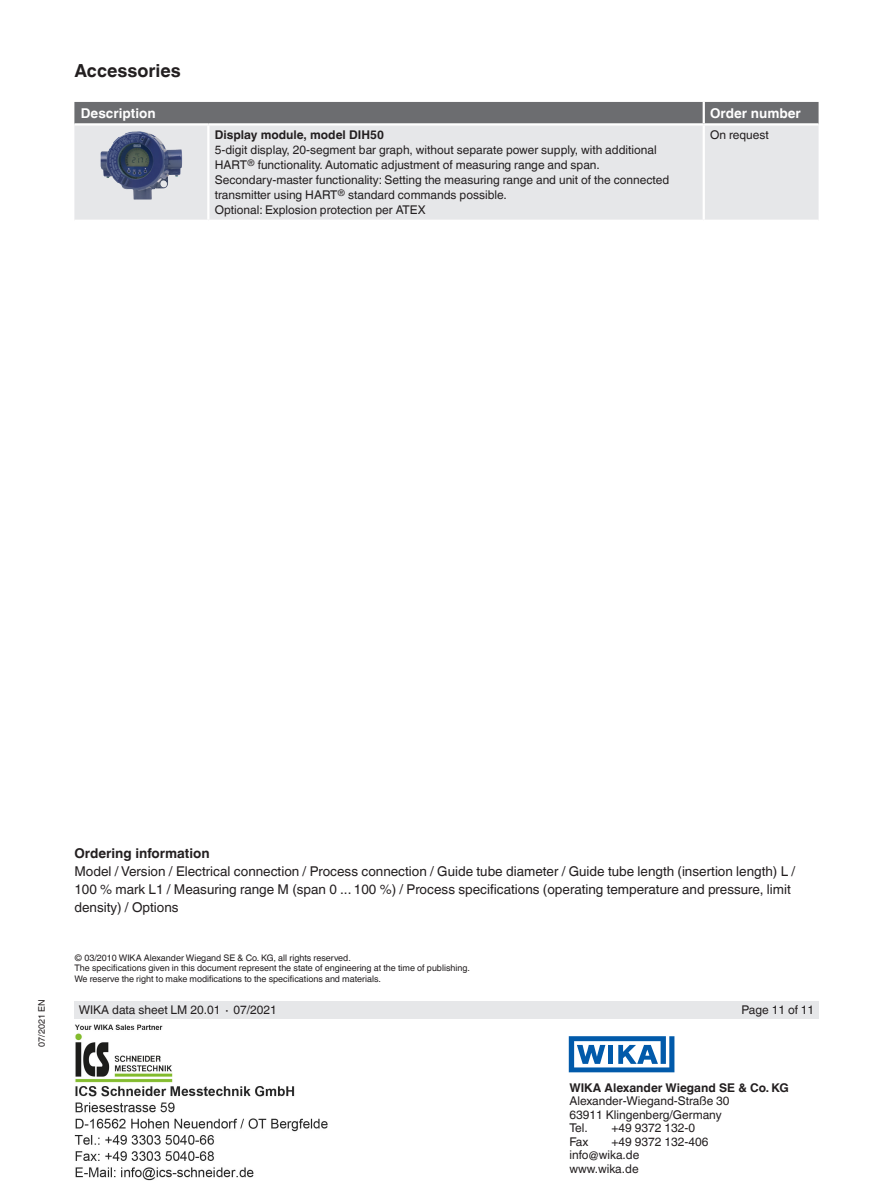
<style>
.page{position:relative;width:893px;height:1188px;background:#fff}
.page>*{position:absolute;margin:0;border:0;box-sizing:border-box;transform-origin:0 0}
.t1{font:700 18px "Helvetica World";color:#231f20}
.t2{font:13.5px/18px "Helvetica World";color:#231f20}
.t3{font:700 13.5px "Helvetica World";color:#fff}
.t4{font:700 13.5px "Helvetica World";color:#231f20}
.t5{font:12px/15px "Helvetica World";color:#231f20}
.t6{font:700 12px "Helvetica World";color:#231f20}
.t7{font:9px/10.5px "Helvetica World";color:#231f20}
</style>
<div class="page">
<div style="left:74px;top:1001px;width:745px;height:17px;background:#e6e7e9"></div>
<div style="left:74px;top:102px;width:745px;height:21px;background:#6c6d70"></div>
<div style="left:74px;top:126px;width:745px;height:94px;background:#e6e7e9"></div>
<hr style="left:703px;top:102px;width:2px;height:21px;background:#fff">
<hr style="left:207px;top:126px;width:2px;height:94px;background:#fff">
<hr style="left:703px;top:126px;width:2px;height:94px;background:#fff">
<img style="left:113px;top:131px;width:25px;height:13px">
<svg style="left:569px;top:1036px;width:105px;height:36px"></svg>
<img style="left:74px;top:1024px;width:253px;height:157px">
<h1 class="t1" style="left:74px;top:60px;width:108px">Accessories</h1>
<p class="t3" style="left:81px;top:105px;width:76px">Description</p>
<p class="t3" style="left:710px;top:105px;width:92px">Order number</p>
<p class="t6" style="left:215px;top:128px;width:171px">Display module, model DIH50</p>
<p class="t5" style="left:215px;top:143px;width:456px">5-digit display, 20-segment bar graph, without separate power supply, with additional HART<sup>®</sup> functionality. Automatic adjustment of measuring range and span.<br>Secondary-master functionality: Setting the measuring range and unit of the connected transmitter using HART<sup>®</sup> standard commands possible.<br>Optional: Explosion protection per ATEX</p>
<p class="t5" style="left:710px;top:128px;width:60px">On request</p>
<p class="t4" style="left:74px;top:845px;width:137px">Ordering information</p>
<p class="t2" style="left:74px;top:862px;width:722px">Model / Version / Electrical connection / Process connection / Guide tube diameter / Guide tube length (insertion length) L /<br>100 % mark L1 / Measuring range M (span 0 ... 100 %) / Process specifications (operating temperature and pressure, limit density) / Options</p>
<p class="t7" style="left:74px;top:953px;width:397px">© 03/2010 WIKA Alexander Wiegand SE &amp; Co. KG, all rights reserved.<br>The specifications given in this document represent the state of engineering at the time of publishing.<br>We reserve the right to make modifications to the specifications and materials.</p>
<p class="t7" style="left:36px;top:1047px;width:49px;rotate:-90deg">07/2021 EN</p>
<p class="t5" style="left:79px;top:1002px;width:200px">WIKA data sheet LM 20.01 ∙ 07/2021</p>
<p class="t5" style="left:741px;top:1002px;width:74px">Page 11 of 11</p>
<p class="t6" style="left:569px;top:1080px;width:221px">WIKA Alexander Wiegand SE &amp; Co. KG</p>
<p class="t5" style="left:569px;top:1094px;width:162px;line-height:13.5px">Alexander-Wiegand-Straße 30<br>63911 Klingenberg/Germany<br>Tel.</p>
<p class="t5" style="left:611px;top:1120px;width:85px">+49 9372 132-0</p>
<p class="t5" style="left:569px;top:1134px;width:21px">Fax</p>
<p class="t5" style="left:569px;top:1135px;width:140px;line-height:13.5px;text-indent:42px">+49 9372 132-406 info@wika.de www.wika.de</p>
</div>
